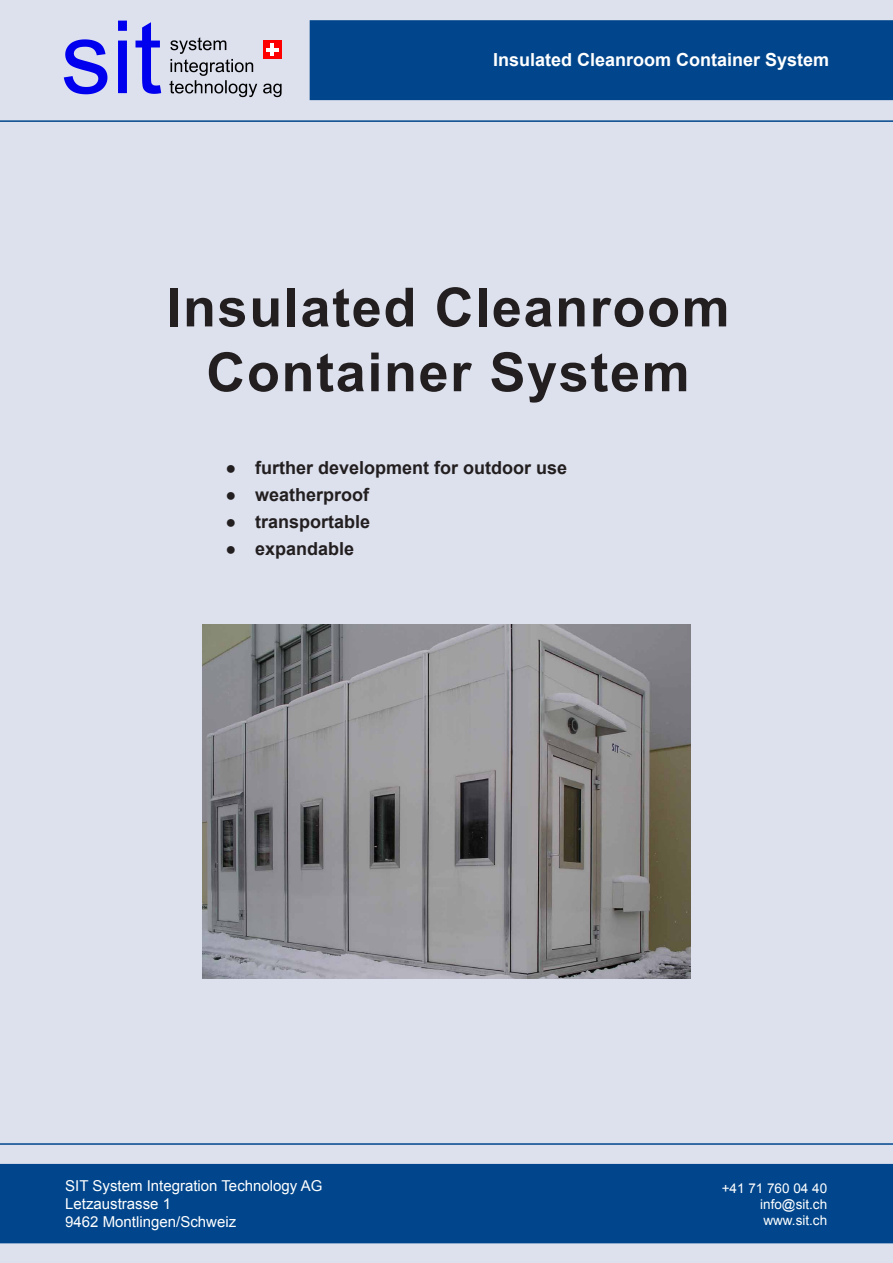
<style>
.page{position:relative;width:893px;height:1263px;background:#dde1ee}
.page>*{position:absolute;margin:0;border:0;box-sizing:border-box;transform-origin:0 0}
.Front_Titel_ArialBol{font:700 54px "Arial";letter-spacing:.03em;color:#231f20}
.Front_Info_ArialBold{font:700 18px "Arial";color:#231f20}
.t1{font:700 18px "Arial";color:#fff}
.t2{font:15px "Arial";color:#fff}
.t3{font:13.5px "Arial";color:#fff}
</style>
<div class="page">
<hr style="left:0;top:120px;width:893px;height:2px;background:#01468c">
<hr style="left:0;top:1143px;width:893px;height:2px;background:#01468c">
<div style="left:310px;top:21px;width:582px;height:78px;background:#01468c"></div>
<div style="left:310px;top:20px;width:583px;height:80px;border:2px solid #01468c"></div>
<svg style="left:64px;top:39px;width:43px;height:55px"></svg>
<svg style="left:118px;top:21px;width:9px;height:72px"></svg>
<svg style="left:136px;top:22px;width:25px;height:72px"></svg>
<div style="left:263px;top:40px;width:19px;height:19px;background:#f00"></div>
<svg style="left:266px;top:43px;width:13px;height:13px"></svg>
<svg style="left:169px;top:37px;width:88px;height:60px"></svg>
<svg style="left:263px;top:84px;width:19px;height:13px"></svg>
<div style="left:0;top:1165px;width:893px;height:77px;background:#01468c"></div>
<div style="left:0;top:1164px;width:893px;height:79px;border:2px solid #01468c"></div>
<img style="left:203px;top:624px;width:487px;height:354px">
<p class="t1" style="left:493px;top:48px;width:338px">Insulated Cleanroom Container System</p>
<p class="Front_Titel_ArialBol" style="left:166px;top:271px;width:565px">Insulated Cleanroom</p>
<p class="Front_Titel_ArialBol" style="left:206px;top:336px;width:485px">Container System</p>
<p class="Front_Info_ArialBold" style="left:225px;top:455px;width:343px">● further development for outdoor use</p>
<p class="Front_Info_ArialBold" style="left:225px;top:482px;width:145px">● weatherproof</p>
<p class="Front_Info_ArialBold" style="left:225px;top:509px;width:146px">● transportable</p>
<p class="Front_Info_ArialBold" style="left:225px;top:536px;width:130px">● expandable</p>
<p class="t2" style="left:65px;top:1176px;width:259px">SIT System Integration Technology AG</p>
<p class="t2" style="left:65px;top:1194px;width:107px">Letzaustrasse 1</p>
<p class="t2" style="left:65px;top:1212px;width:172px">9462 Montlingen/Schweiz</p>
<p class="t3" style="left:722px;top:1179px;width:107px">+41 71 760 04 40</p>
<p class="t3" style="left:760px;top:1195px;width:68px">info@sit.ch</p>
<p class="t3" style="left:763px;top:1211px;width:65px">www.sit.ch</p>
</div>
